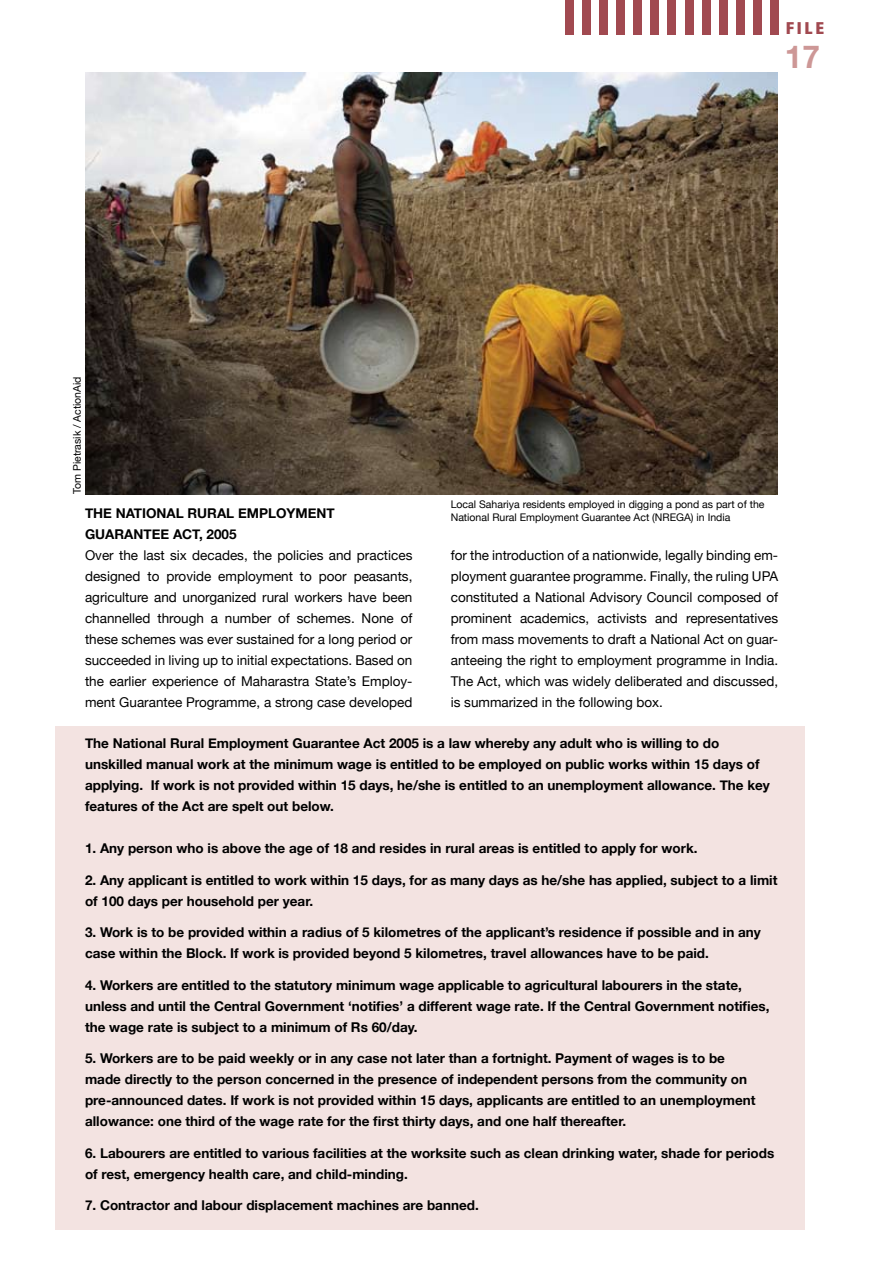
<style>
.page{position:relative;width:893px;height:1263px;background:#fff}
.page>*{position:absolute;margin:0;border:0;box-sizing:border-box;transform-origin:0 0}
.t1{font:700 31.5px "Helvetica Neue";color:#cd9796}
.t2{font:900 condensed 16.5px "Helvetica Neue";color:#a14950}
.t3{font:700 13.5px/21px "Helvetica Neue";color:#000}
.t4{font:13.5px/21px "Helvetica Neue";color:#000;text-align:justify}
.t5{font:10.5px/12.6px "Helvetica Neue";color:#000}
</style>
<div class="page">
<div style="left:55px;top:726px;width:750px;height:503px;background:#f3e3e1"></div>
<img style="left:85px;top:72px;width:692px;height:423px">
<div style="left:599px;top:0;width:9px;height:34px;background:#a14950"></div>
<div style="left:583px;top:0;width:8px;height:34px;background:#a14950"></div>
<div style="left:616px;top:0;width:9px;height:34px;background:#a14950"></div>
<div style="left:633px;top:0;width:9px;height:34px;background:#a14950"></div>
<div style="left:651px;top:0;width:8px;height:34px;background:#a14950"></div>
<div style="left:668px;top:0;width:8px;height:34px;background:#a14950"></div>
<div style="left:685px;top:0;width:8px;height:34px;background:#a14950"></div>
<div style="left:565px;top:0;width:9px;height:34px;background:#a14950"></div>
<div style="left:702px;top:0;width:8px;height:34px;background:#a14950"></div>
<div style="left:719px;top:0;width:8px;height:34px;background:#a14950"></div>
<div style="left:736px;top:0;width:8px;height:34px;background:#a14950"></div>
<div style="left:753px;top:0;width:8px;height:34px;background:#a14950"></div>
<div style="left:770px;top:0;width:8px;height:34px;background:#a14950"></div>
<p class="t2" style="left:786px;top:18px;width:40px">file</p>
<h1 class="t1" style="left:785px;top:37px;width:37px">17</h1>
<p class="t5" style="left:70px;top:494px;width:119px;rotate:-90deg">Tom Pietrasik / ActionAid</p>
<p class="t5" style="left:451px;top:498px;width:315px">Local Sahariya residents employed in digging a pond as part of the<br>National Rural Employment Guarantee Act (NREGA) in India</p>
<p class="t3" style="left:85px;top:502px;width:251px">The National Rural Employment<br>Guarantee Act, 2005</p>
<p class="t4" style="left:85px;top:544px;width:329px">Over the last six decades, the policies and practices designed to provide employment to poor peasants, agriculture and unorganized rural workers have been channelled through a number of schemes. None of these schemes was ever sustained for a long period or succeeded in living up to initial expectations. Based on the earlier experience of Maharastra State’s Employ&shy;ment Guarantee Programme, a strong case developed</p>
<p class="t4" style="left:451px;top:544px;width:329px">for the introduction of a nationwide, legally binding em&shy;ployment guarantee programme. Finally, the ruling UPA constituted a National Advisory Council composed of prominent academics, activists and representatives from mass movements to draft a National Act on guar&shy;anteeing the right to employment programme in India.<br>The Act, which was widely deliberated and discussed, is summarized in the following box.</p>
<p class="t3" style="left:85px;top:733px;width:687px">The National Rural Employment Guarantee Act 2005 is a law whereby any adult who is willing to do unskilled manual work at the minimum wage is entitled to be employed on public works within 15 days of applying. If work is not provided within 15 days, he/she is entitled to an unemployment allowance. The key features of the Act are spelt out below.</p>
<p class="t3" style="left:85px;top:838px;width:614px">1. Any person who is above the age of 18 and resides in rural areas is entitled to apply for work.</p>
<p class="t3" style="left:85px;top:869px;width:694px">2. Any applicant is entitled to work within 15 days, for as many days as he/she has applied, subject to a limit of 100 days per household per year.</p>
<p class="t3" style="left:85px;top:922px;width:677px">3. Work is to be provided within a radius of 5 kilometres of the applicant’s residence if possible and in any case within the Block. If work is provided beyond 5 kilometres, travel allowances have to be paid.</p>
<p class="t3" style="left:85px;top:974px;width:686px">4. Workers are entitled to the statutory minimum wage applicable to agricultural labourers in the state, unless and until the Central Government ‘notifies’ a different wage rate. If the Central Government notifies, the wage rate is subject to a minimum of Rs 60/day.</p>
<p class="t3" style="left:85px;top:1048px;width:672px">5. Workers are to be paid weekly or in any case not later than a fortnight. Payment of wages is to be made directly to the person concerned in the presence of independent persons from the community on pre-announced dates. If work is not provided within 15 days, applicants are entitled to an unemployment allowance: one third of the wage rate for the first thirty days, and one half thereafter.</p>
<p class="t3" style="left:85px;top:1142px;width:691px">6. Labourers are entitled to various facilities at the worksite such as clean drinking water, shade for periods of rest, emergency health care, and child-minding.</p>
<p class="t3" style="left:85px;top:1195px;width:395px">7. Contractor and labour displacement machines are banned.</p>
</div>
